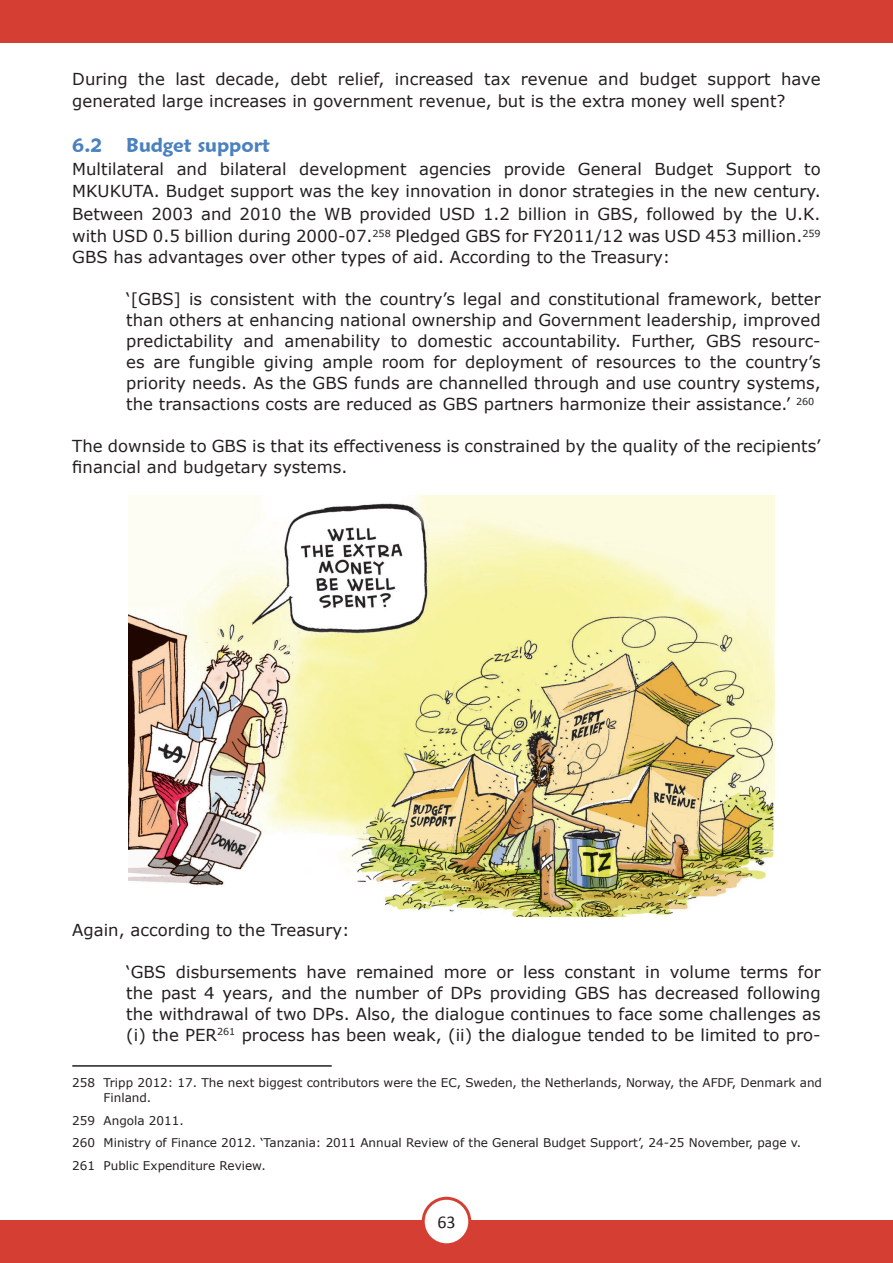
<style>
.page{position:relative;width:893px;height:1263px;background:#fff}
.page>*{position:absolute;margin:0;border:0;box-sizing:border-box;transform-origin:0 0}
.t1{font:600 19.5px "Maiandra GD";color:#4a81bf}
.t2{font:18px "Calibri";color:#231f20}
.t3{font:16.5px/21px "Verdana";color:#231f20;text-align:justify}
.t4{font:12px/23px "Verdana";color:#231f20}
</style>
<div class="page">
<div style="left:0;top:0;width:893px;height:43px;background:#d53f33"></div>
<div style="left:0;top:1220px;width:893px;height:43px;background:#d53f33"></div>
<div style="left:423px;top:1198px;width:47px;height:47px;background:#fff;border-radius:50%"></div>
<div style="left:422px;top:1197px;width:49px;height:49px;border:3px solid #d53f33;border-radius:50%"></div>
<img style="left:129px;top:495px;width:646px;height:422px">
<hr style="left:72px;top:1065px;width:260px;height:2px;background:#231f20">
<p class="t3" style="left:72px;top:67px;width:750px;line-height:22.5px">During the last decade, debt relief, increased tax revenue and budget support have generated large increases in government revenue, but is the extra money well spent?</p>
<p class="t1" style="left:72px;top:134px;width:199px">6.2 Budget support</p>
<p class="t3" style="left:72px;top:157px;width:750px;line-height:22.5px">Multilateral and bilateral development agencies provide General Budget Support to MKUKUTA. Budget support was the key innovation in donor strategies in the new century.<br>Between 2003 and 2010 the WB provided USD 1.2 billion in GBS, followed by the U.K. with USD 0.5 billion during 2000-07.<sup>258</sup> Pledged GBS for FY2011/12 was USD 453 million.<sup>259</sup></p>
<p class="t3" style="left:72px;top:246px;width:599px">GBS has advantages over other types of aid. According to the Treasury:</p>
<p class="t3" style="left:126px;top:288px;width:696px">‘[GBS] is consistent with the country’s legal and constitutional framework, better than others at enhancing national ownership and Government leadership, improved predictability and amenability to domestic accountability. Further, GBS resourc&shy;es are fungible giving ample room for deployment of resources to the country’s priority needs. As the GBS funds are channelled through and use country systems, the transactions costs are reduced as GBS partners harmonize their assistance.’ <sup>260</sup></p>
<p class="t3" style="left:72px;top:435px;width:750px">The downside to GBS is that its effectiveness is constrained by the quality of the recipients’ financial and budgetary systems.</p>
<p class="t3" style="left:72px;top:918px;width:279px">Again, according to the Treasury:</p>
<p class="t3" style="left:126px;top:960px;width:696px">‘GBS disbursements have remained more or less constant in volume terms for the past 4 years, and the number of DPs providing GBS has decreased following the withdrawal of two DPs. Also, the dialogue continues to face some challenges as (i) the PER<sup>261</sup> process has been weak, (ii) the dialogue tended to be limited to pro-</p>
<p class="t4" style="left:104px;top:1075px;width:720px;line-height:14.4px;text-indent:-31px">258 Tripp 2012: 17. The next biggest contributors were the EC, Sweden, the Netherlands, Norway, the AFDF, Denmark and<br>Finland.</p>
<p class="t4" style="left:72px;top:1108px;width:730px">259 Angola 2011.<br>260 Ministry of Finance 2012. ‘Tanzania: 2011 Annual Review of the General Budget Support’, 24-25 November, page v.<br>261 Public Expenditure Review.</p>
<p class="t2" style="left:437px;top:1210px;width:20px">63</p>
</div>
